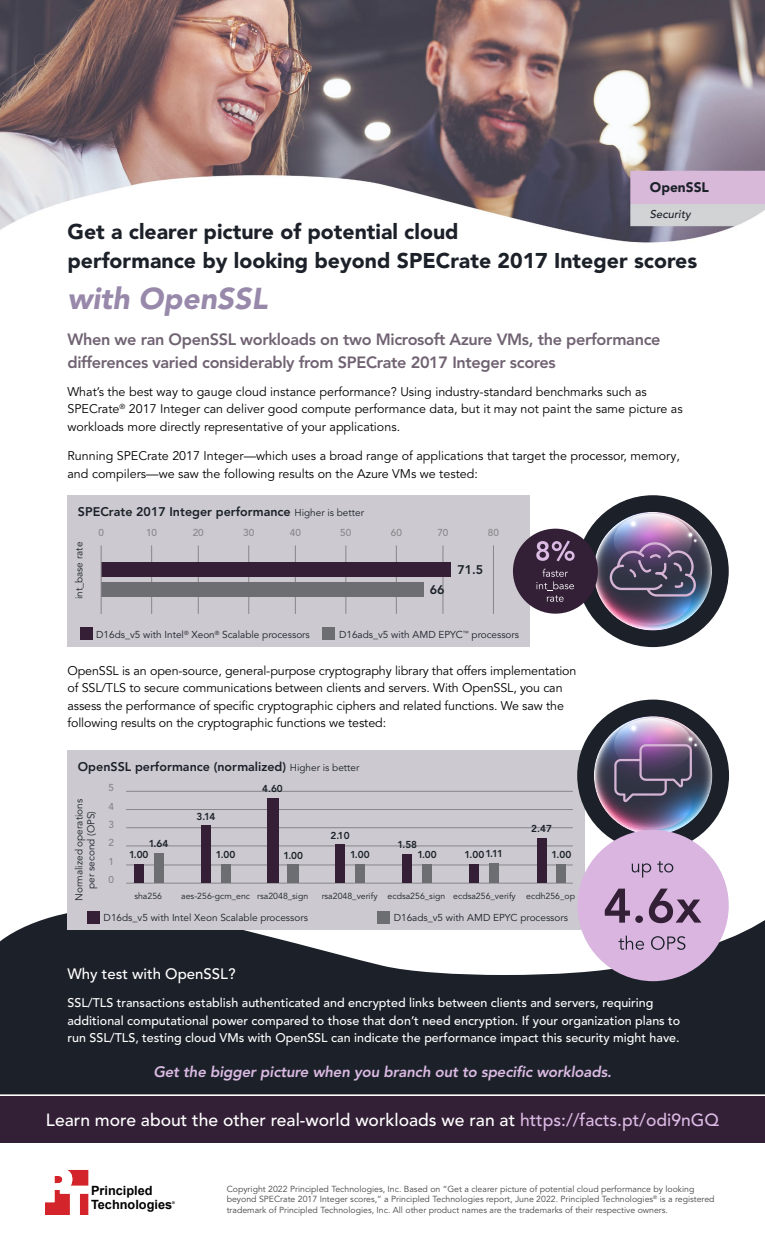
<style>
.page{position:relative;width:765px;height:1260px;background:#fff}
.page>*{position:absolute;margin:0;border:0;box-sizing:border-box;transform-origin:0 0}
.t1{font:italic 900 30px "Avenir LT Pro";color:#9889ab}
.t2{font:900 21.25px/28.8px "Avenir LT Pro";color:#1c2129}
.t3{font:500 17.5px "Avenir LT Pro";color:#fff}
.t4{font:800 16.25px/22.5px "Avenir LT Pro";letter-spacing:-.02em;color:#706272}
.t5{font:italic 800 15px "Avenir LT Pro";letter-spacing:-.01em;color:#dbbae3}
.t6{font:500 15px "Avenir LT Pro";color:#fff}
.t7{font:900 13.75px "Avenir LT Pro";color:#1c2129}
.t8{font:700 12.75px/13.6px "Arial";color:#000}
.t9{font:12.5px/17.5px "Avenir LT Pro";color:#000}
.t10{font:500 12.5px/17.5px "Avenir LT Pro";color:#fff}
.t11{font:800 12.5px "Avenir LT Pro";color:#1b2129}
.t12{font:italic 500 11.25px "Avenir LT Pro";color:#1c2129}
.t13{font:10px/12px "Avenir LT Pro";color:#1b2129;text-align:center}
.t14{font:800 10px "Avenir LT Pro";color:#1b2129}
.t15{font:500 10px "Avenir LT Pro";color:#88868b}
.t16{font:8.75px/10.5px "Avenir LT Pro";color:#464547}
.t17{font:8.75px "Avenir LT Pro";color:#1b2129}
.t18{font:700 3.88px "Arial";color:#000}
.s1{font-weight:400;font-size:10px}
.s2{color:#dbbae3}
</style>
<div class="page">
<svg style="left:45px;top:1170px;width:43px;height:45px"></svg>
<img style="left:0;top:0;width:765px;height:1095px">
<svg style="left:0;top:908px;width:765px;height:186px;fill:#1c2129"></svg>
<div style="left:0;top:1096px;width:765px;height:46px;background:#331f36"></div>
<div style="left:68px;top:750px;width:517px;height:180px;background:#ccc9d0"></div>
<hr style="left:126px;top:791px;width:447px;height:1px;background:#88868b">
<hr style="left:126px;top:809px;width:447px;height:1px;background:#88868b">
<hr style="left:126px;top:827px;width:447px;height:1px;background:#88868b">
<hr style="left:126px;top:846px;width:447px;height:1px;background:#88868b">
<hr style="left:126px;top:865px;width:447px;height:1px;background:#88868b">
<hr style="left:126px;top:883px;width:447px;height:1px;background:#88868b">
<div style="left:154px;top:853px;width:10px;height:30px;background:#6d6e71"></div>
<div style="left:134px;top:865px;width:10px;height:18px;background:#341f36"></div>
<div style="left:221px;top:865px;width:10px;height:18px;background:#6d6e71"></div>
<div style="left:201px;top:826px;width:10px;height:57px;background:#341f36"></div>
<div style="left:288px;top:865px;width:11px;height:18px;background:#6d6e71"></div>
<div style="left:267px;top:798px;width:11px;height:85px;background:#341f36"></div>
<div style="left:355px;top:865px;width:10px;height:18px;background:#6d6e71"></div>
<div style="left:335px;top:845px;width:10px;height:38px;background:#341f36"></div>
<div style="left:422px;top:865px;width:10px;height:18px;background:#6d6e71"></div>
<div style="left:402px;top:854px;width:10px;height:29px;background:#341f36"></div>
<div style="left:489px;top:863px;width:10px;height:20px;background:#6d6e71"></div>
<div style="left:470px;top:865px;width:9px;height:18px;background:#341f36"></div>
<div style="left:556px;top:865px;width:10px;height:18px;background:#6d6e71"></div>
<div style="left:537px;top:838px;width:10px;height:45px;background:#341f36"></div>
<div style="left:87px;top:911px;width:13px;height:12px;background:#341f36"></div>
<div style="left:377px;top:911px;width:13px;height:12px;background:#6d6e71"></div>
<div style="left:68px;top:495px;width:462px;height:152px;background:#ccc9d0"></div>
<hr style="left:151px;top:545px;width:1px;height:69px;background:#88868b">
<hr style="left:198px;top:545px;width:1px;height:69px;background:#88868b">
<hr style="left:248px;top:545px;width:1px;height:69px;background:#88868b">
<hr style="left:295px;top:545px;width:1px;height:69px;background:#88868b">
<hr style="left:346px;top:545px;width:1px;height:69px;background:#88868b">
<hr style="left:396px;top:545px;width:1px;height:69px;background:#88868b">
<hr style="left:443px;top:545px;width:1px;height:69px;background:#88868b">
<hr style="left:493px;top:545px;width:1px;height:69px;background:#88868b">
<div style="left:101px;top:582px;width:323px;height:15px;background:#6d6e71"></div>
<div style="left:101px;top:562px;width:350px;height:15px;background:#341f36"></div>
<hr style="left:101px;top:545px;width:1px;height:69px;background:#88868b">
<div style="left:80px;top:628px;width:13px;height:12px;background:#341f36"></div>
<div style="left:322px;top:628px;width:13px;height:12px;background:#6d6e71"></div>
<div style="left:577px;top:495px;width:152px;height:152px;background:#1c2129;border-radius:50%"></div>
<img style="left:594px;top:512px;width:118px;height:118px">
<div style="left:513px;top:529px;width:85px;height:85px;background:#331f36;border-radius:50%"></div>
<svg style="left:536px;top:569px;width:38px;height:33px"></svg>
<svg style="left:536px;top:541px;width:39px;height:20px"></svg>
<div style="left:577px;top:700px;width:152px;height:151px;background:#1c2129;border-radius:50%"></div>
<img style="left:594px;top:716px;width:118px;height:119px">
<div style="left:577px;top:830px;width:152px;height:151px;background:#d9b5e0;border-radius:50%"></div>
<svg style="left:632px;top:863px;width:19px;height:15px"></svg>
<svg style="left:657px;top:861px;width:16px;height:11px"></svg>
<svg style="left:619px;top:936px;width:25px;height:14px"></svg>
<svg style="left:651px;top:936px;width:34px;height:14px"></svg>
<svg style="left:605px;top:889px;width:25px;height:34px"></svg>
<div style="left:635px;top:916px;width:8px;height:7px;background:#331f36;border-radius:50%"></div>
<svg style="left:649px;top:889px;width:52px;height:34px"></svg>
<p class="t7" style="left:650px;top:179px;width:61px">OpenSSL</p>
<p class="t12" style="left:650px;top:207px;width:42px">Security</p>
<h2 class="t2" style="left:68px;top:217px;width:631px">Get a clearer picture of potential cloud<br>performance by looking beyond SPECrate 2017 Integer scores</h2>
<h1 class="t1" style="left:68px;top:280px;width:201px">with OpenSSL</h1>
<h3 class="t4" style="left:68px;top:328px;width:595px">When we ran OpenSSL workloads on two Microsoft Azure VMs, the performance differences varied considerably from SPECrate 2017 Integer scores</h3>
<p class="t9" style="left:68px;top:383px;width:617px">What’s the best way to gauge cloud instance performance? Using industry-standard benchmarks such as<br>SPECrate<sup>®</sup> 2017 Integer can deliver good compute performance data, but it may not paint the same picture as workloads more directly representative of your applications.</p>
<p class="t9" style="left:68px;top:447px;width:614px">Running SPECrate 2017 Integer—which uses a broad range of applications that target the processor, memory, and compilers—we saw the following results on the Azure VMs we tested:</p>
<p class="t11" style="left:78px;top:504px;width:288px">SPECrate 2017 Integer performance <span class="s1">Higher is better</span></p>
<p class="t15" style="left:98px;top:527px;width:7px">0</p>
<p class="t15" style="left:146px;top:527px;width:13px">10</p>
<p class="t15" style="left:193px;top:527px;width:13px">20</p>
<p class="t15" style="left:243px;top:527px;width:13px">30</p>
<p class="t15" style="left:290px;top:527px;width:13px">40</p>
<p class="t15" style="left:340px;top:527px;width:13px">50</p>
<p class="t15" style="left:391px;top:527px;width:13px">60</p>
<p class="t15" style="left:437px;top:527px;width:13px">70</p>
<p class="t15" style="left:488px;top:527px;width:13px">80</p>
<p class="t13" style="left:73px;top:599px;width:59px;rotate:-90deg">int_base rate</p>
<p class="t11" style="left:430px;top:582px;width:16px">66</p>
<p class="t11" style="left:457px;top:562px;width:27px">71.5</p>
<p class="t13" style="left:96px;top:629px;width:215px">D16ds_v5 with Intel<sup>®</sup> Xeon<sup>®</sup> Scalable processors</p>
<p class="t13" style="left:339px;top:629px;width:182px">D16ads_v5 with AMD EPYC<sup>™</sup> processors</p>
<p class="t9" style="left:68px;top:662px;width:511px">OpenSSL is an open-source, general-purpose cryptography library that offers implementation of SSL/TLS to secure communications between clients and servers. With OpenSSL, you can assess the performance of specific cryptographic ciphers and related functions. We saw the following results on the cryptographic functions we tested:</p>
<p class="t11" style="left:78px;top:759px;width:283px">OpenSSL performance (normalized) <span class="s1">Higher is better</span></p>
<p class="t13" style="left:73px;top:901px;width:104px;rotate:-90deg">Normalized operations per second (OPS)</p>
<p class="t15" style="left:109px;top:782px;width:7px">5</p>
<p class="t14" style="left:262px;top:783px;width:22px">4.60</p>
<p class="t15" style="left:109px;top:800px;width:7px">4</p>
<p class="t14" style="left:196px;top:810px;width:20px">3.14</p>
<p class="t15" style="left:109px;top:818px;width:7px">3</p>
<p class="t14" style="left:531px;top:823px;width:22px">2.47</p>
<p class="t14" style="left:331px;top:829px;width:21px">2.10</p>
<p class="t15" style="left:109px;top:837px;width:7px">2</p>
<p class="t14" style="left:149px;top:837px;width:21px">1.64</p>
<p class="t14" style="left:397px;top:838px;width:21px">1.58</p>
<p class="t14" style="left:417px;top:849px;width:21px">1.00</p>
<p class="t14" style="left:465px;top:848px;width:40px">1.00 1.11</p>
<p class="t14" style="left:129px;top:849px;width:21px">1.00</p>
<p class="t14" style="left:216px;top:849px;width:21px">1.00</p>
<p class="t14" style="left:350px;top:849px;width:21px">1.00</p>
<p class="t14" style="left:551px;top:849px;width:21px">1.00</p>
<p class="t14" style="left:284px;top:849px;width:21px">1.00</p>
<p class="t15" style="left:109px;top:855px;width:7px">1</p>
<p class="t15" style="left:109px;top:874px;width:7px">0</p>
<p class="t17" style="left:134px;top:891px;width:29px">sha256</p>
<p class="t17" style="left:181px;top:891px;width:129px">aes-256-gcm_enc rsa2048_sign</p>
<p class="t17" style="left:322px;top:891px;width:255px">rsa2048_verify ecdsa256_sign ecdsa256_verify ecdh256_op</p>
<p class="t13" style="left:104px;top:912px;width:206px">D16ds_v5 with Intel Xeon Scalable processors</p>
<p class="t13" style="left:394px;top:912px;width:176px">D16ads_v5 with AMD EPYC processors</p>
<p class="t6" style="left:68px;top:964px;width:170px">Why test with OpenSSL?</p>
<p class="t10" style="left:68px;top:994px;width:614px">SSL/TLS transactions establish authenticated and encrypted links between clients and servers, requiring additional computational power compared to those that don’t need encryption. If your organization plans to run SSL/TLS, testing cloud VMs with OpenSSL can indicate the performance impact this security might have.</p>
<p class="t5" style="left:153px;top:1063px;width:460px">Get the bigger picture when you branch out to specific workloads.</p>
<h3 class="t3" style="left:46px;top:1109px;width:675px">Learn more about the other real-world workloads we ran at <span class="s2">https://facts.pt/odi9nGQ</span></h3>
<p class="t8" style="left:91px;top:1184px;width:83px">Principled<br>Technologies</p>
<p class="t18" style="left:172px;top:1200px;width:4px">®</p>
<p class="t16" style="left:227px;top:1184px;width:489px">Copyright 2022 Principled Technologies, Inc. Based on “Get a clearer picture of potential cloud performance by looking beyond SPECrate 2017 Integer scores,” a Principled Technologies report, June 2022. Principled Technologies<sup>®</sup> is a registered trademark of Principled Technologies, Inc. All other product names are the trademarks of their respective owners.</p>
</div>
